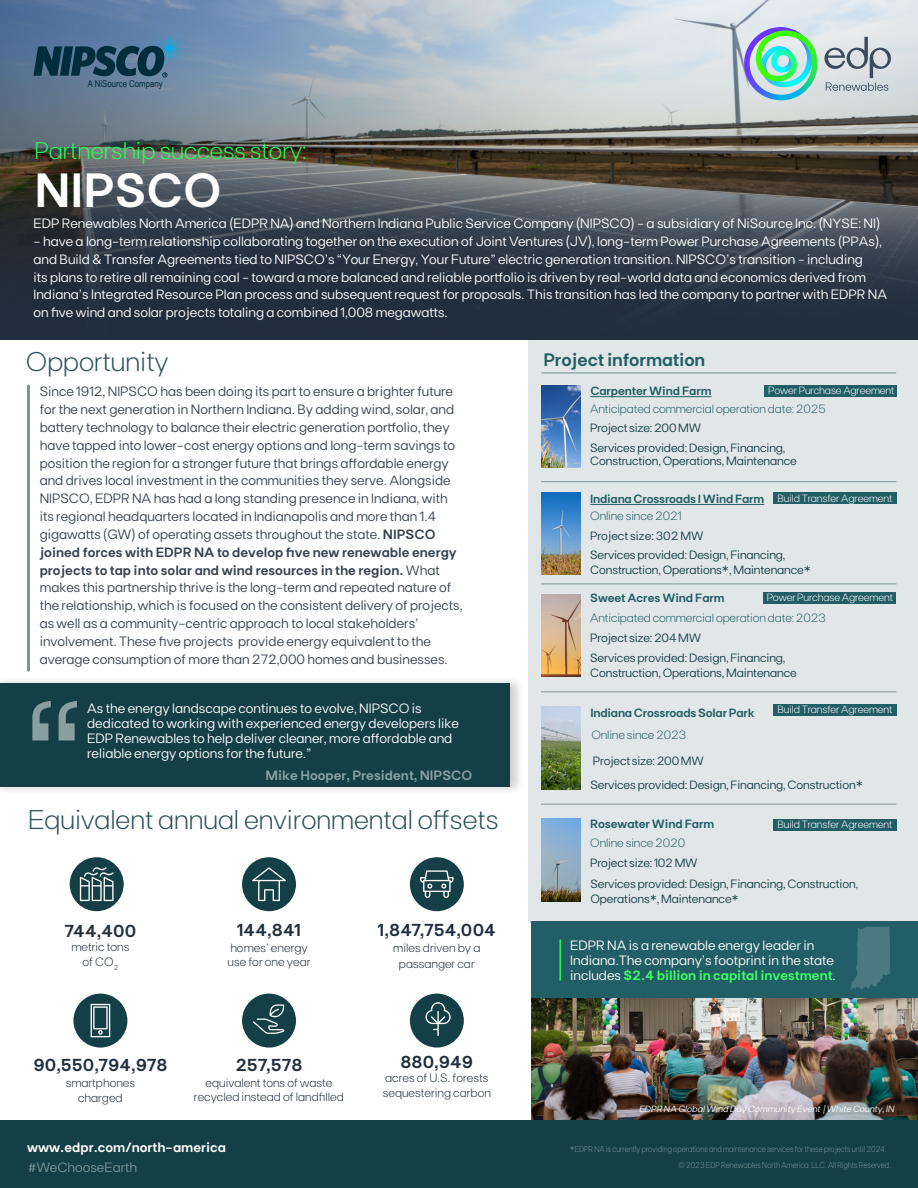
<style>
.page{position:relative;width:918px;height:1188px;background:#fff}
.page>*{position:absolute;margin:0;border:0;box-sizing:border-box;transform-origin:0 0}
.t1{font:600 48px "FT Base";color:#fff}
.t2{font:300 27px "FT Base";color:#2c525a}
.t3{font:300 24px "FT Base";color:#28ff52}
.t4{font:600 18px "FT Base";letter-spacing:-.01em;color:#225e66}
.t5{font:600 17.25px "FT Base";color:#212e3e}
.t6{font:13.5px/15px "FT Base";color:#fff}
.t7{font:13.5px/17.9px "FT Base";color:#374351}
.t8{font:600 13.5px "FT Base";color:#89a0a3}
.t9{font:600 13.5px "FT Base";color:#fff}
.t10{font:13.5px "FT Base";color:#7c9599}
.t11{font:12px/15px "FT Base";letter-spacing:-.01em;color:#143f47}
.t12{font:300 12px/14.4px "FT Base";color:#212e3e;text-align:center}
.t13{font:300 12px "FT Base";letter-spacing:-.01em;color:#225e66}
.t14{font:600 12px "FT Base";letter-spacing:-.02em;color:#225e66}
.t15{font:300 10.5px "FT Base";letter-spacing:-.01em;color:#fff}
.t16{font:9.6px "Arial Narrow";color:#002d3d}
.t17{font:italic 9px "FT Base";color:#fff}
.t18{font:300 8.7px "FT Base";color:#7c9599;scale:.85 1}
.s1{font-weight:600}
.s2{font-weight:600;color:#3dff63}
</style>
<div class="page">
<div style="left:528px;top:340px;width:390px;height:582px;background:#e1e7e8"></div>
<hr style="left:590px;top:504px;width:174px;height:1px;background:#225e66">
<img style="left:0;top:0;width:918px;height:99px">
<svg style="left:0;top:99px;width:918px;height:241px;background:#4b5158"></svg>
<svg style="left:744px;top:27px;width:63px;height:55px;background:#8bd4c1"></svg>
<svg style="left:824px;top:37px;width:67px;height:54px;background:#b9c2c8"></svg>
<hr style="left:542px;top:372px;width:354px;height:1px;background:#7c9599">
<hr style="left:541px;top:584px;width:355px;height:1px;background:#7c9599">
<hr style="left:541px;top:481px;width:355px;height:1px;background:#7c9599">
<hr style="left:541px;top:692px;width:355px;height:1px;background:#7c9599">
<hr style="left:541px;top:804px;width:355px;height:1px;background:#7c9599">
<img style="left:532px;top:998px;width:386px;height:122px">
<div style="left:0;top:675px;width:524px;height:121px;background:#000;opacity:.19"></div>
<div style="left:0;top:684px;width:510px;height:103px;background:#143f47"></div>
<svg style="left:32px;top:701px;width:45px;height:39px"></svg>
<hr style="left:27px;top:384px;width:3px;height:288px;background:#7c9599;border-radius:2px">
<div style="left:410px;top:994px;width:54px;height:54px;background:#143f47;border-radius:50%"></div>
<svg style="left:426px;top:1002px;width:25px;height:34px"></svg>
<div style="left:73px;top:994px;width:54px;height:54px;background:#143f47;border-radius:50%"></div>
<svg style="left:91px;top:1004px;width:19px;height:33px"></svg>
<div style="left:242px;top:994px;width:54px;height:54px;background:#143f47;border-radius:50%"></div>
<div style="left:70px;top:857px;width:54px;height:54px;background:#143f47;border-radius:50%"></div>
<svg style="left:80px;top:867px;width:34px;height:34px"></svg>
<div style="left:242px;top:857px;width:54px;height:54px;background:#143f47;border-radius:50%"></div>
<svg style="left:252px;top:867px;width:34px;height:34px"></svg>
<div style="left:410px;top:857px;width:54px;height:54px;background:#143f47;border-radius:50%"></div>
<svg style="left:420px;top:870px;width:34px;height:28px"></svg>
<div style="left:0;top:1120px;width:918px;height:68px;background:#143f47"></div>
<svg style="left:253px;top:1004px;width:32px;height:30px"></svg>
<hr style="left:590px;top:396px;width:122px;height:1px;background:#225e66">
<img style="left:542px;top:706px;width:39px;height:84px">
<img style="left:542px;top:819px;width:39px;height:83px">
<img style="left:542px;top:594px;width:39px;height:82px">
<img style="left:542px;top:492px;width:38px;height:83px">
<img style="left:542px;top:385px;width:38px;height:82px">
<div style="left:532px;top:921px;width:386px;height:77px;background:#225e66"></div>
<svg style="left:850px;top:927px;width:41px;height:63px"></svg>
<hr style="left:559px;top:940px;width:2px;height:41px;background:#28ff52">
<svg style="left:33px;top:27px;width:158px;height:51px;background:#406584"></svg>
<div style="left:764px;top:385px;width:132px;height:12px;background:#225e66"></div>
<div style="left:764px;top:592px;width:132px;height:12px;background:#225e66"></div>
<div style="left:773px;top:704px;width:123px;height:12px;background:#225e66"></div>
<div style="left:773px;top:492px;width:123px;height:12px;background:#225e66"></div>
<div style="left:773px;top:819px;width:123px;height:12px;background:#225e66"></div>
<p class="t16" style="left:88px;top:76px;width:76px">A NiSource Company</p>
<h3 class="t3" style="left:34px;top:136px;width:274px">Partnership success story:</h3>
<h1 class="t1" style="left:34px;top:162px;width:189px">NIPSCO</h1>
<p class="t6" style="left:33px;top:216px;width:848px">EDP Renewables North America (EDPR NA) and Northern Indiana Public Service Company (NIPSCO) - a subsidiary of NiSource Inc. (NYSE: NI)</p>
<p class="t6" style="left:33px;top:232px;width:855px;line-height:17.9px">- have a long-term relationship collaborating together on the execution of Joint Ventures (JV), long-term Power Purchase Agreements (PPAs), and Build &amp; Transfer Agreements tied to NIPSCO’s “Your Energy, Your Future” electric generation transition. NIPSCO’s transition - including<br>its plans to retire all remaining coal - toward a more balanced and reliable portfolio is driven by real-world data and economics derived from Indiana’s Integrated Resource Plan process and subsequent request for proposals. This transition has led the company to partner with EDPR NA on five wind and solar projects totaling a combined 1,008 megawatts.</p>
<h3 class="t4" style="left:543px;top:349px;width:163px">Project information</h3>
<h2 class="t2" style="left:26px;top:346px;width:144px">Opportunity</h2>
<p class="t7" style="left:40px;top:383px;width:424px">Since 1912, NIPSCO has been doing its part to ensure a brighter future for the next generation in Northern Indiana. By adding wind, solar, and battery technology to balance their electric generation portfolio, they have tapped into lower-cost energy options and long-term savings to position the region for a stronger future that brings affordable energy and drives local investment in the communities they serve. Alongside NIPSCO, EDPR NA has had a long standing presence in Indiana, with its regional headquarters located in Indianapolis and more than 1.4 gigawatts (GW) of operating assets throughout the state. <span class="s1">NIPSCO joined forces with EDPR NA to develop five new renewable energy projects to tap into solar and wind resources in the region.</span> What makes this partnership thrive is the long-term and repeated nature of the relationship, which is focused on the consistent delivery of projects, as well as a community-centric approach to local stakeholders’ involvement. These five projects provide energy equivalent to the average consumption of more than 272,000 homes and businesses.</p>
<p class="t6" style="left:87px;top:701px;width:373px">As the energy landscape continues to evolve, NIPSCO is dedicated to working with experienced energy developers like EDP Renewables to help deliver cleaner, more affordable and reliable energy options for the future.”</p>
<p class="t8" style="left:266px;top:768px;width:208px">Mike Hooper, President, NIPSCO</p>
<h2 class="t2" style="left:28px;top:804px;width:472px">Equivalent annual environmental offsets</h2>
<p class="t5" style="left:65px;top:921px;width:73px">744,400</p>
<p class="t12" style="left:71px;top:940px;width:60px">metric tons of CO<sub>2</sub></p>
<p class="t5" style="left:237px;top:919px;width:65px">144,841</p>
<p class="t12" style="left:228px;top:940px;width:84px;text-align:left">homes’ energy use for one year</p>
<p class="t5" style="left:33px;top:1055px;width:136px">90,550,794,978</p>
<p class="t12" style="left:66px;top:1076px;width:71px">smartphones charged</p>
<p class="t5" style="left:236px;top:1054px;width:68px">257,578</p>
<p class="t12" style="left:194px;top:1075px;width:152px">equivalent tons of waste recycled instead of landfilled</p>
<p class="t9" style="left:27px;top:1140px;width:201px">www.edpr.com/north-america</p>
<p class="t10" style="left:28px;top:1160px;width:111px">#WeChooseEarth</p>
<p class="t5" style="left:378px;top:919px;width:120px">1,847,754,004</p>
<p class="t12" style="left:393px;top:939px;width:89px;line-height:16px">miles driven by a passanger car</p>
<p class="t5" style="left:400px;top:1052px;width:74px">880,949</p>
<p class="t12" style="left:383px;top:1071px;width:110px;text-align:left">acres of U.S. forests sequestering carbon</p>
<p class="t14" style="left:590px;top:384px;width:123px">Carpenter Wind Farm</p>
<p class="t15" style="left:768px;top:384px;width:128px">Power Purchase Agreement</p>
<p class="t13" style="left:590px;top:402px;width:237px">Anticipated commercial operation date: 2025</p>
<p class="t11" style="left:590px;top:421px;width:112px">Project size: 200 MW</p>
<p class="t11" style="left:590px;top:441px;width:208px;line-height:13.5px">Services provided: Design, Financing,<br>Construction, Operations, Maintenance</p>
<p class="t14" style="left:590px;top:492px;width:176px">Indiana Crossroads I Wind Farm</p>
<p class="t13" style="left:590px;top:509px;width:93px">Online since 2021</p>
<p class="t11" style="left:590px;top:528px;width:115px">Project size: 302 MW</p>
<p class="t15" style="left:778px;top:492px;width:116px">Build Transfer Agreement</p>
<p class="t11" style="left:590px;top:548px;width:222px">Services provided: Design, Financing,<br>Construction, Operations*, Maintenance*</p>
<p class="t14" style="left:590px;top:591px;width:136px">Sweet Acres Wind Farm</p>
<p class="t15" style="left:767px;top:592px;width:128px">Power Purchase Agreement</p>
<p class="t13" style="left:590px;top:610px;width:237px">Anticipated commercial operation date: 2023</p>
<p class="t11" style="left:590px;top:630px;width:112px">Project size: 204 MW</p>
<p class="t11" style="left:590px;top:651px;width:208px">Services provided: Design, Financing,<br>Construction, Operations, Maintenance</p>
<p class="t14" style="left:591px;top:706px;width:166px">Indiana Crossroads Solar Park</p>
<p class="t13" style="left:591px;top:728px;width:96px">Online since 2023</p>
<p class="t11" style="left:593px;top:753px;width:112px">Project size: 200 MW</p>
<p class="t15" style="left:778px;top:703px;width:116px">Build Transfer Agreement</p>
<p class="t11" style="left:591px;top:778px;width:274px">Services provided: Design, Financing, Construction*</p>
<p class="t14" style="left:590px;top:817px;width:125px">Rosewater Wind Farm</p>
<p class="t13" style="left:590px;top:836px;width:96px">Online since 2020</p>
<p class="t11" style="left:591px;top:876px;width:269px">Services provided: Design, Financing, Construction,<br>Operations*, Maintenance*</p>
<p class="t15" style="left:778px;top:818px;width:116px">Build Transfer Agreement</p>
<p class="t11" style="left:590px;top:856px;width:109px">Project size: 102 MW</p>
<p class="t6" style="left:570px;top:938px;width:267px">EDPR NA is a renewable energy leader in<br>Indiana.The company’s footprint in the state includes <span class="s2">$2.4 billion in capital investment</span>.</p>
<p class="t17" style="left:639px;top:1104px;width:257px">EDPR NA Global Wind Day Community Event | White County, IN</p>
<p class="t18" style="left:570px;top:1144px;width:374px">*EDPR NA is currently providing operations and maintenance services for these projects until 2024.</p>
<p class="t18" style="left:679px;top:1160px;width:251px">© 2023 EDP Renewables North America LLC. All Rights Reserved.</p>
</div>
